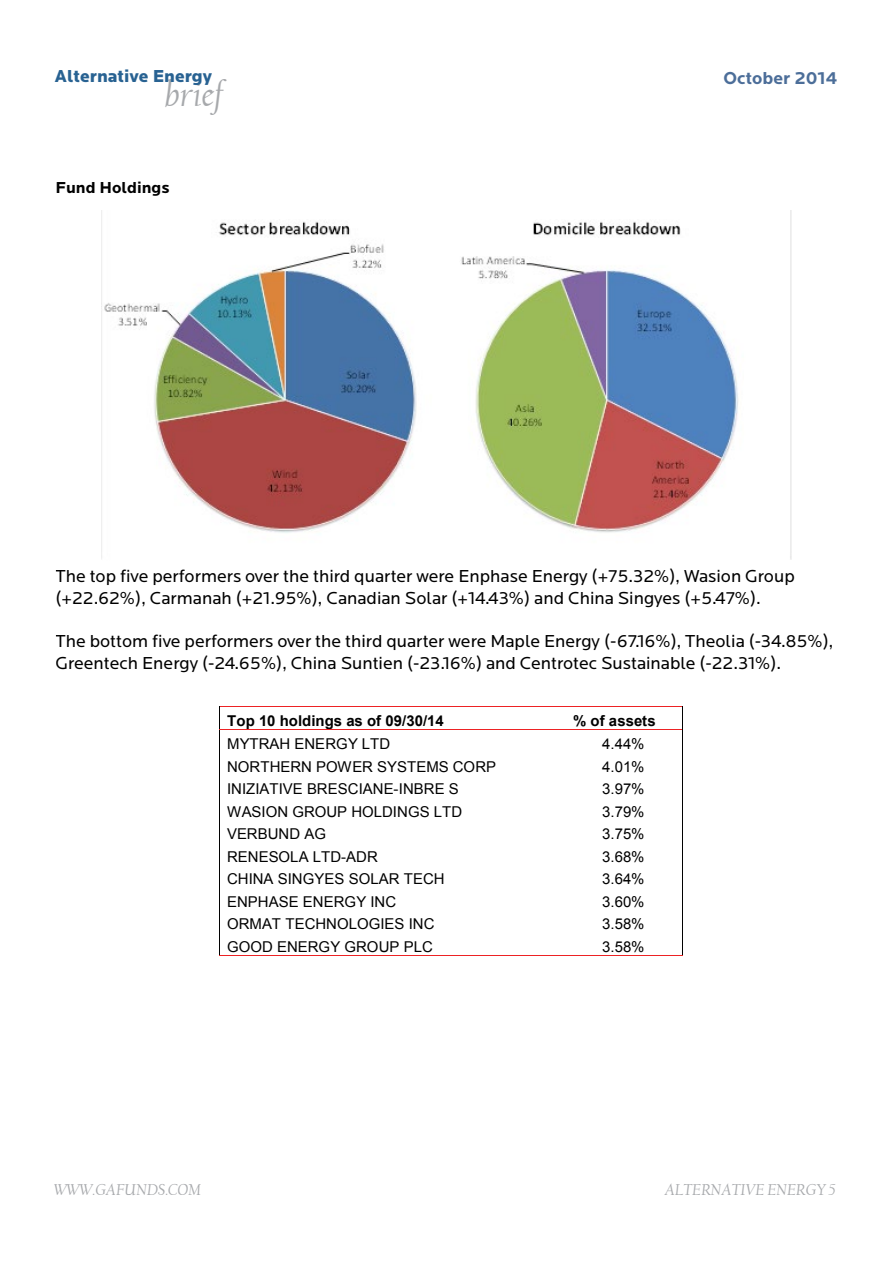
<style>
.page{position:relative;width:893px;height:1263px;background:#fff}
.page>*{position:absolute;margin:0;border:0;box-sizing:border-box;transform-origin:0 0}
.t1{font:italic 36px "Californian FB";color:#a7a9ac}
.t2{font:18px/21.6px "Locator";color:#000}
.t3{font:900 18px "Locator";color:#286292}
.t4{font:700 18px "Locator";color:#4c6e99}
.t5{font:italic 16.5px "Californian FB";color:#a7a9ac}
.t6{font:700 16.5px "Locator";color:#000}
.t7{font:15px "Arial";color:#010101}
.t8{font:700 15px "Arial";letter-spacing:.005em;color:#010101}
</style>
<div class="page">
<hr style="left:219px;top:706px;width:346px;height:1px;background:#ed2224">
<hr style="left:566px;top:706px;width:116px;height:1px;background:#ed2224">
<hr style="left:219px;top:729px;width:346px;height:1px;background:#ed2224">
<hr style="left:566px;top:729px;width:116px;height:1px;background:#ed2224">
<svg style="left:219px;top:706px;width:1px;height:249px"></svg>
<hr style="left:219px;top:955px;width:346px;height:1px;background:#ed2224">
<hr style="left:565px;top:955px;width:117px;height:1px;background:#ed2224">
<svg style="left:682px;top:706px;width:1px;height:250px"></svg>
<img style="left:101px;top:211px;width:691px;height:349px">
<p class="t3" style="left:55px;top:65px;width:159px">Alternative Energy</p>
<h1 class="t1" style="left:165px;top:74px;width:60px">brief</h1>
<p class="t6" style="left:56px;top:178px;width:116px">Fund Holdings</p>
<p class="t4" style="left:723px;top:68px;width:116px">October 2014</p>
<p class="t2" style="left:56px;top:566px;width:741px">The top five performers over the third quarter were Enphase Energy (+75.32%), Wasion Group (+22.62%), Carmanah (+21.95%), Canadian Solar (+14.43%) and China Singyes (+5.47%).</p>
<p class="t2" style="left:56px;top:631px;width:779px">The bottom five performers over the third quarter were Maple Energy (-67.16%), Theolia (-34.85%),<br>Greentech Energy (-24.65%), China Suntien (-23.16%) and Centrotec Sustainable (-22.31%).</p>
<p class="t8" style="left:227px;top:710px;width:218px">Top 10 holdings as of 09/30/14</p>
<p class="t8" style="left:573px;top:710px;width:84px">% of assets</p>
<p class="t7" style="left:227px;top:734px;width:165px">MYTRAH ENERGY LTD</p>
<p class="t7" style="left:602px;top:734px;width:44px">4.44%</p>
<p class="t7" style="left:227px;top:756px;width:270px">NORTHERN POWER SYSTEMS CORP</p>
<p class="t7" style="left:602px;top:756px;width:44px">4.01%</p>
<p class="t7" style="left:227px;top:779px;width:233px">INIZIATIVE BRESCIANE-INBRE S</p>
<p class="t7" style="left:602px;top:779px;width:44px">3.97%</p>
<p class="t7" style="left:227px;top:801px;width:237px">WASION GROUP HOLDINGS LTD</p>
<p class="t7" style="left:602px;top:801px;width:44px">3.79%</p>
<p class="t7" style="left:227px;top:824px;width:100px">VERBUND AG</p>
<p class="t7" style="left:602px;top:824px;width:44px">3.75%</p>
<p class="t7" style="left:227px;top:846px;width:152px">RENESOLA LTD-ADR</p>
<p class="t7" style="left:602px;top:846px;width:44px">3.68%</p>
<p class="t7" style="left:227px;top:869px;width:219px">CHINA SINGYES SOLAR TECH</p>
<p class="t7" style="left:602px;top:869px;width:44px">3.64%</p>
<p class="t7" style="left:227px;top:891px;width:170px">ENPHASE ENERGY INC</p>
<p class="t7" style="left:602px;top:891px;width:44px">3.60%</p>
<p class="t7" style="left:227px;top:914px;width:209px">ORMAT TECHNOLOGIES INC</p>
<p class="t7" style="left:602px;top:914px;width:44px">3.58%</p>
<p class="t7" style="left:227px;top:936px;width:207px">GOOD ENERGY GROUP PLC</p>
<p class="t7" style="left:602px;top:936px;width:44px">3.58%</p>
<p class="t5" style="left:54px;top:1181px;width:148px">WWW.GAFUNDS.COM</p>
<p class="t5" style="left:665px;top:1181px;width:173px">ALTERNATIVE ENERGY 5</p>
</div>
